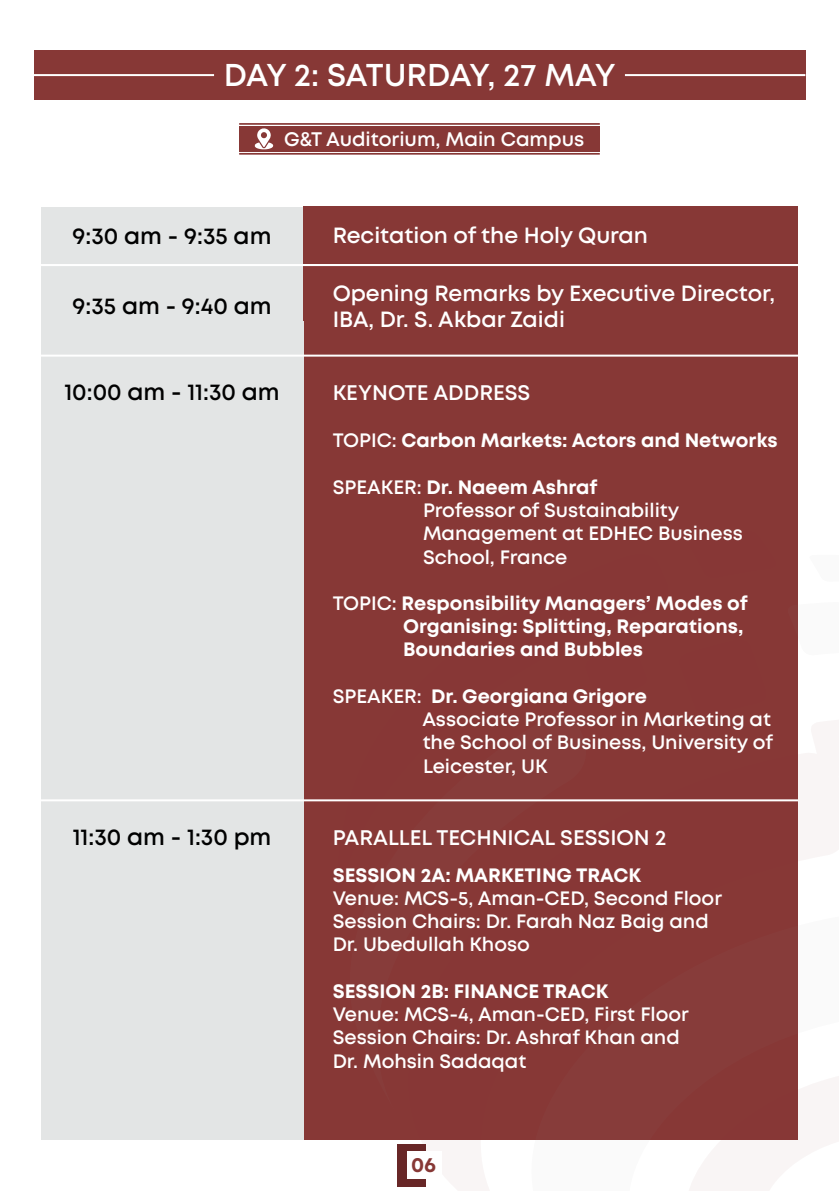
<style>
.page{position:relative;width:839px;height:1191px;background:#fff}
.page>*{position:absolute;margin:0;border:0;box-sizing:border-box;transform-origin:0 0}
.t1{font:600 31.6px "Mont";letter-spacing:-.025em;color:#fff}
.t2{font:600 23px "Mont";color:#010101}
.t3{font:600 22px/26.4px "Mont";color:#fff}
.t4{font:600 21.2px "Mont";color:#fff}
.t5{font:700 20.6px "Mont";color:#873836}
.t6{font:600 19.6px "Mont";color:#fff}
.t7{font:600 19.4px/23.2px "Mont";color:#fff}
.t8{font:700 19.4px/23.2px "Mont";color:#fff}
.s1{font-weight:600}
.s2{font-weight:700}
</style>
<div class="page">
<div style="left:303px;top:299px;width:494px;height:841px;background:#873836"></div>
<svg style="left:797px;top:602px;width:1px;height:53px"></svg>
<div style="left:34px;top:50px;width:770px;height:50px;background:#873836"></div>
<hr style="left:34px;top:74px;width:180px;height:2px;background:#fff">
<hr style="left:624px;top:74px;width:180px;height:2px;background:#fff">
<div style="left:239px;top:126px;width:360px;height:26px;background:#873836"></div>
<hr style="left:239px;top:123px;width:360px;height:2px;background:#873836">
<hr style="left:239px;top:153px;width:360px;height:2px;background:#873836">
<svg style="left:254px;top:128px;width:19px;height:21px"></svg>
<div style="left:41px;top:207px;width:262px;height:933px;background:#e3e5e5"></div>
<div style="left:303px;top:207px;width:494px;height:58px;background:#873836"></div>
<div style="left:303px;top:265px;width:494px;height:55px;background:#873836"></div>
<hr style="left:41px;top:355px;width:756px;height:2px;background:#fff">
<hr style="left:41px;top:799px;width:756px;height:2px;background:#fff">
<hr style="left:41px;top:264px;width:756px;height:2px;background:#fff">
<div style="left:397px;top:1144px;width:28px;height:42px;background:#682727"></div>
<div style="left:406px;top:1151px;width:35px;height:28px;background:#fff"></div>
<h1 class="t1" style="left:224px;top:55px;width:393px">DAY 2: SATURDAY, 27 MAY</h1>
<p class="t6" style="left:284px;top:126px;width:301px">G&amp;T Auditorium, Main Campus</p>
<p class="t2" style="left:73px;top:221px;width:200px">9:30 am - 9:35 am</p>
<p class="t3" style="left:332px;top:223px;width:317px">Recitation of the Holy Quran</p>
<p class="t2" style="left:73px;top:291px;width:200px">9:35 am - 9:40 am</p>
<p class="t2" style="left:64px;top:377px;width:217px">10:00 am - 11:30 am</p>
<p class="t2" style="left:73px;top:822px;width:200px">11:30 am - 1:30 pm</p>
<p class="t3" style="left:332px;top:280px;width:444px">Opening Remarks by Executive Director,<br>IBA, Dr. S. Akbar Zaidi</p>
<p class="t4" style="left:332px;top:379px;width:199px">KEYNOTE ADDRESS</p>
<p class="t8" style="left:332px;top:429px;width:446px"><span class="s1">TOPIC:</span> Carbon Markets: Actors and Networks</p>
<p class="t7" style="left:423px;top:476px;width:321px;text-indent:-90px">SPEAKER: <span class="s2">Dr. Naeem Ashraf<br></span>Professor of Sustainability<br>Management at EDHEC Business<br>School, France</p>
<p class="t8" style="left:403px;top:591px;width:346px;text-indent:-70px"><span class="s1">TOPIC:</span> Responsibility Managers’ Modes of<br>Organising: Splitting, Reparations,<br>Boundaries and Bubbles</p>
<p class="t7" style="left:422px;top:684px;width:352px;text-indent:-90px">SPEAKER: <span class="s2">Dr. Georgiana Grigore<br></span>Associate Professor in Marketing at the School of Business, University of<br>Leicester, UK</p>
<p class="t4" style="left:332px;top:824px;width:335px">PARALLEL TECHNICAL SESSION 2</p>
<p class="t8" style="left:332px;top:863px;width:310px">SESSION 2A: MARKETING TRACK</p>
<p class="t7" style="left:332px;top:886px;width:390px">Venue: MCS-5, Aman-CED, Second Floor<br>Session Chairs: Dr. Farah Naz Baig and<br>Dr. Ubedullah Khoso</p>
<p class="t8" style="left:332px;top:979px;width:277px">SESSION 2B: FINANCE TRACK</p>
<p class="t7" style="left:332px;top:1003px;width:357px">Venue: MCS-4, Aman-CED, First Floor<br>Session Chairs: Dr. Ashraf Khan and<br>Dr. Mohsin Sadaqat</p>
<p class="t5" style="left:411px;top:1151px;width:26px">06</p>
</div>
